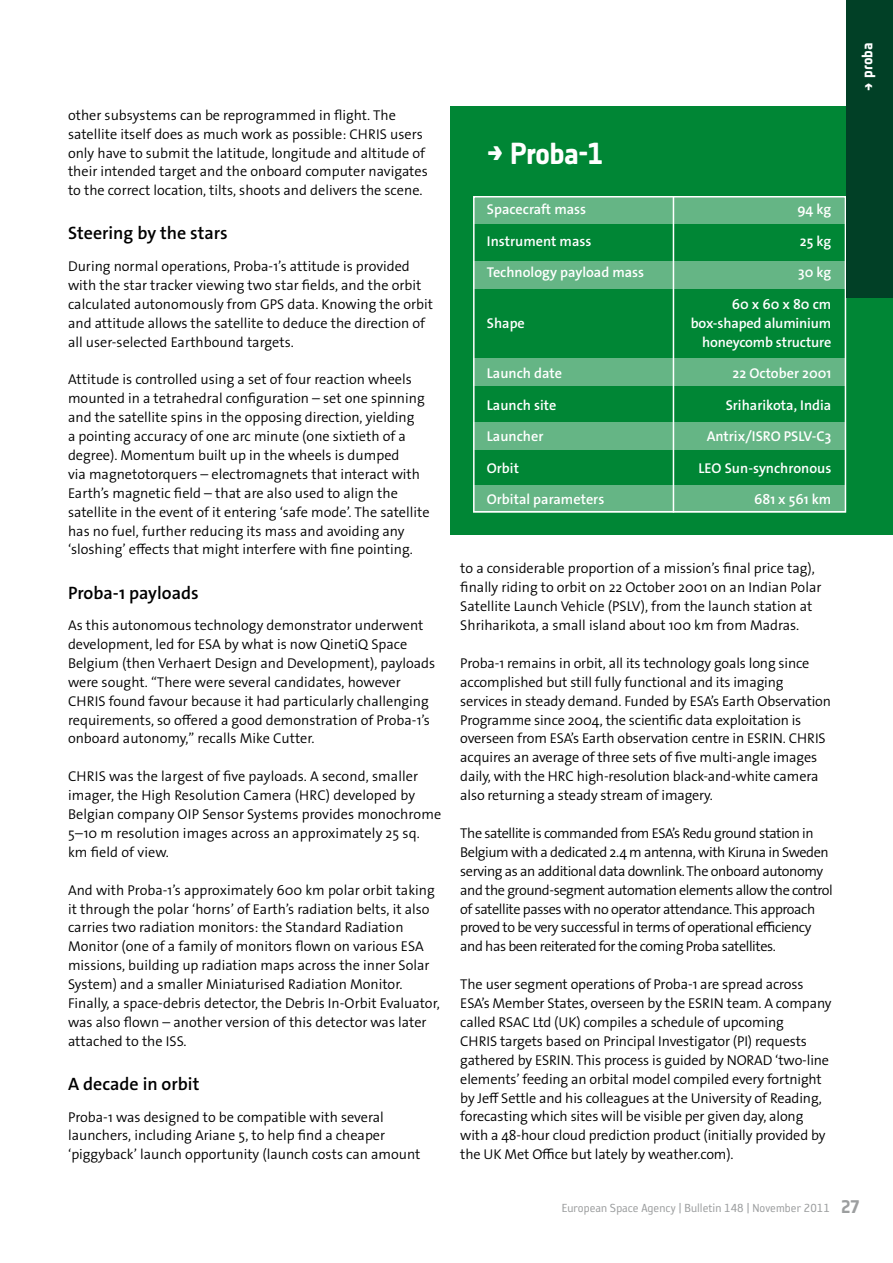
<style>
.page{position:relative;width:893px;height:1263px;background:#fff}
.page>*{position:absolute;margin:0;border:0;box-sizing:border-box;transform-origin:0 0}
.t1{font:700 30px "Notes Esa";letter-spacing:-.05em;color:#fff}
.t2{font:600 18px "The Sans Os F";color:#000}
.t3{font:15px "Notes Style Bold Updated Tf";color:#fff}
.t4{font:300 14.25px/18.9px "The Sans Os F";color:#000}
.t5{font:300 14.25px/18.9px "The Sans Os F";letter-spacing:-.03em;color:#000}
.t6{font:600 14.25px/18.9px "The Sans Os F";color:#fff;text-align:right}
.t7{font:13.5px "Reykjavik One OT A Gauge";color:#9c9e9f}
.s1{font-family:"Notes Esa";font-weight:700}
.s2{font-family:"Notes Esa";font-weight:700;font-size:18px}
</style>
<div class="page">
<div style="left:451px;top:106px;width:442px;height:429px;background:#008635"></div>
<div style="left:473px;top:196px;width:373px;height:28px;background:#65b585"></div>
<div style="left:473px;top:261px;width:373px;height:28px;background:#65b585"></div>
<div style="left:473px;top:359px;width:373px;height:27px;background:#65b585"></div>
<div style="left:474px;top:422px;width:372px;height:28px;background:#65b585"></div>
<div style="left:473px;top:485px;width:373px;height:27px;background:#65b585"></div>
<hr style="left:673px;top:196px;width:1px;height:316px;background:#fff">
<div style="left:473px;top:196px;width:373px;height:316px;border:2px solid #fff"></div>
<div style="left:846px;top:0;width:47px;height:298px;background:#014026"></div>
<p class="t4" style="left:68px;top:106px;width:361px">other subsystems can be reprogrammed in flight. The satellite itself does as much work as possible: CHRIS users only have to submit the latitude, longitude and altitude of their intended target and the onboard computer navigates to the correct location, tilts, shoots and delivers the scene.</p>
<p class="t2" style="left:68px;top:222px;width:161px">Steering by the stars</p>
<p class="t4" style="left:68px;top:257px;width:366px">During normal operations, Proba-1’s attitude is provided with the star tracker viewing two star fields, and the orbit calculated autonomously from GPS data. Knowing the orbit and attitude allows the satellite to deduce the direction of all user-selected Earthbound targets.</p>
<p class="t4" style="left:68px;top:370px;width:363px">Attitude is controlled using a set of four reaction wheels mounted in a tetrahedral configuration – set one spinning and the satellite spins in the opposing direction, yielding<br>a pointing accuracy of one arc minute (one sixtieth of a degree). Momentum built up in the wheels is dumped<br>via magnetotorquers – electromagnets that interact with Earth’s magnetic field – that are also used to align the satellite in the event of it entering ‘safe mode’. The satellite has no fuel, further reducing its mass and avoiding any ‘sloshing’ effects that might interfere with fine pointing.</p>
<p class="t2" style="left:68px;top:581px;width:132px">Proba-1 payloads</p>
<p class="t4" style="left:68px;top:616px;width:369px">As this autonomous technology demonstrator underwent development, led for ESA by what is now QinetiQ Space Belgium (then Verhaert Design and Development), payloads were sought. “There were several candidates, however CHRIS found favour because it had particularly challenging requirements, so offered a good demonstration of Proba-1’s onboard autonomy,” recalls Mike Cutter.</p>
<p class="t4" style="left:68px;top:767px;width:375px">CHRIS was the largest of five payloads. A second, smaller imager, the High Resolution Camera (HRC) developed by Belgian company OIP Sensor Systems provides monochrome 5–10 m resolution images across an approximately 25 sq. km field of view.</p>
<p class="t4" style="left:68px;top:880px;width:373px">And with Proba-1’s approximately 600 km polar orbit taking it through the polar ‘horns’ of Earth’s radiation belts, it also carries two radiation monitors: the Standard Radiation Monitor (one of a family of monitors flown on various ESA missions, building up radiation maps across the inner Solar System) and a smaller Miniaturised Radiation Monitor.<br>Finally, a space-debris detector, the Debris In-Orbit Evaluator, was also flown – another version of this detector was later attached to the ISS.</p>
<p class="t2" style="left:68px;top:1072px;width:133px">A decade in orbit</p>
<p class="t4" style="left:68px;top:1107px;width:354px">Proba-1 was designed to be compatible with several launchers, including Ariane 5, to help find a cheaper ‘piggyback’ launch opportunity (launch costs can amount</p>
<p class="t1" style="left:487px;top:136px;width:117px">→ Proba-1</p>
<p class="t6" style="left:487px;top:200px;width:101px">Spacecraft mass</p>
<p class="t6" style="left:797px;top:200px;width:35px">94 kg</p>
<p class="t6" style="left:487px;top:232px;width:106px">Instrument mass</p>
<p class="t6" style="left:800px;top:232px;width:33px">25 kg</p>
<p class="t6" style="left:487px;top:263px;width:159px">Technology payload mass</p>
<p class="t6" style="left:798px;top:263px;width:35px">30 kg</p>
<p class="t6" style="left:732px;top:295px;width:101px">60 x 60 x 80 cm</p>
<p class="t6" style="left:487px;top:313px;width:40px">Shape</p>
<p class="t6" style="left:691px;top:313px;width:142px">box-shaped aluminium honeycomb structure</p>
<p class="t6" style="left:487px;top:364px;width:77px">Launch date</p>
<p class="t6" style="left:732px;top:364px;width:100px">22 October 2001</p>
<p class="t6" style="left:487px;top:395px;width:71px">Launch site</p>
<p class="t6" style="left:726px;top:395px;width:107px">Sriharikota, India</p>
<p class="t6" style="left:487px;top:427px;width:58px">Launcher</p>
<p class="t6" style="left:707px;top:427px;width:126px">Antrix/ISRO PSLV-C3</p>
<p class="t6" style="left:487px;top:458px;width:34px">Orbit</p>
<p class="t6" style="left:698px;top:458px;width:134px">LEO Sun-synchronous</p>
<p class="t6" style="left:487px;top:490px;width:119px">Orbital parameters</p>
<p class="t6" style="left:754px;top:490px;width:79px">681 x 561 km</p>
<p class="t4" style="left:460px;top:559px;width:363px">to a considerable proportion of a mission’s final price tag), finally riding to orbit on 22 October 2001 on an Indian Polar Satellite Launch Vehicle (PSLV), from the launch station at Shriharikota, a small island about 100 km from Madras.</p>
<p class="t4" style="left:460px;top:654px;width:372px">Proba-1 remains in orbit, all its technology goals long since accomplished but still fully functional and its imaging services in steady demand. Funded by ESA’s Earth Observation Programme since 2004, the scientific data exploitation is overseen from ESA’s Earth observation centre in ESRIN. CHRIS acquires an average of three sets of five multi-angle images daily, with the HRC high-resolution black-and-white camera also returning a steady stream of imagery.</p>
<p class="t5" style="left:460px;top:824px;width:374px">The satellite is commanded from ESA’s Redu ground station in Belgium with a dedicated 2.4 m antenna, with Kiruna in Sweden serving as an additional data downlink. The onboard autonomy and the ground-segment automation elements allow the control of satellite passes with no operator attendance. This approach proved to be very successful in terms of operational efficiency and has been reiterated for the coming Proba satellites.</p>
<p class="t4" style="left:460px;top:975px;width:373px">The user segment operations of Proba-1 are spread across ESA’s Member States, overseen by the ESRIN team. A company called RSAC Ltd (UK) compiles a schedule of upcoming<br>CHRIS targets based on Principal Investigator (PI) requests gathered by ESRIN. This process is guided by NORAD ‘two-line elements’ feeding an orbital model compiled every fortnight by Jeff Settle and his colleagues at the University of Reading, forecasting which sites will be visible per given day, along with a 48-hour cloud prediction product (initially provided by the UK Met Office but lately by weather.com).</p>
<p class="t3" style="left:858px;top:91px;width:50px;rotate:-90deg"><span class="s1">→</span> proba</p>
<p class="t7" style="left:562px;top:1201px;width:299px">European Space Agency | Bulletin 148 | November 2011 <span class="s2">27</span></p>
</div>
